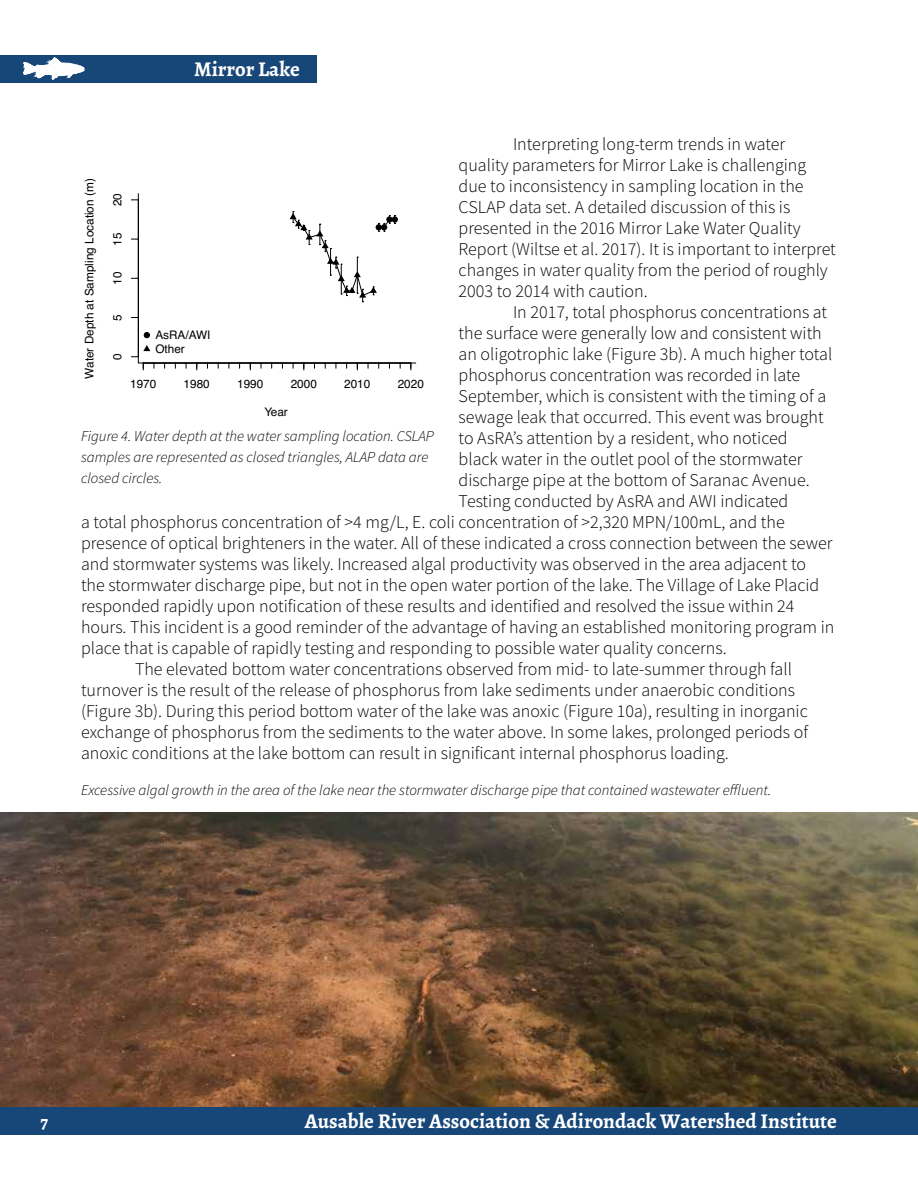
<style>
.page{position:relative;width:918px;height:1188px;background:#fff}
.page>*{position:absolute;margin:0;border:0;box-sizing:border-box;transform-origin:0 0}
.t1{font:700 21px "Alegreya";color:#fff}
.t2{font:300 18px/21px "Source Sans Pro";color:#000}
.t3{font:700 18px "Alegreya";color:#fff}
.t4{font:italic 300 15px/21px "Source Sans Pro";color:#000}
.t5{font:11.85px/14px "Helvetica";color:#000}
</style>
<div class="page">
<div style="left:0;top:55px;width:316px;height:28px;background:#174779"></div>
<svg style="left:24px;top:58px;width:60px;height:21px"></svg>
<div style="left:0;top:1107px;width:918px;height:28px;background:#174779"></div>
<svg style="left:138px;top:193px;width:278px;height:171px"></svg>
<svg style="left:290px;top:211px;width:108px;height:91px"></svg>
<hr style="left:143px;top:363px;width:268px;height:1px;background:#000">
<svg style="left:144px;top:332px;width:6px;height:6px"></svg>
<svg style="left:131px;top:345px;width:19px;height:12px"></svg>
<img style="left:0;top:812px;width:918px;height:295px">
<p class="t1" style="left:194px;top:56px;width:107px">Mirror Lake</p>
<p class="t2" style="left:459px;top:133px;width:379px;text-indent:54px">Interpreting long-term trends in water quality parameters for Mirror Lake is challenging due to inconsistency in sampling location in the CSLAP data set. A detailed discussion of this is presented in the 2016 Mirror Lake Water Quality Report (Wiltse et al. 2017). It is important to interpret changes in water quality from the period of roughly 2003 to 2014 with caution.</p>
<p class="t2" style="left:513px;top:301px;width:316px">In 2017, total phosphorus concentrations at</p>
<p class="t2" style="left:459px;top:322px;width:365px">the surface were generally low and consistent with</p>
<p class="t2" style="left:459px;top:343px;width:375px">an oligotrophic lake (Figure 3b). A much higher total</p>
<p class="t2" style="left:459px;top:364px;width:343px">phosphorus concentration was recorded in late</p>
<p class="t2" style="left:459px;top:385px;width:369px">September, which is consistent with the timing of a</p>
<p class="t2" style="left:459px;top:406px;width:367px">sewage leak that occurred. This event was brought</p>
<p class="t2" style="left:459px;top:427px;width:330px">to AsRA’s attention by a resident, who noticed</p>
<p class="t2" style="left:459px;top:448px;width:345px">black water in the outlet pool of the stormwater</p>
<p class="t2" style="left:459px;top:469px;width:353px">discharge pipe at the bottom of Saranac Avenue.</p>
<p class="t2" style="left:459px;top:490px;width:331px">Testing conducted by AsRA and AWI indicated</p>
<p class="t2" style="left:81px;top:511px;width:705px">a total phosphorus concentration of &gt;4 mg/L, E. coli concentration of &gt;2,320 MPN/100mL, and the</p>
<p class="t2" style="left:81px;top:532px;width:753px">presence of optical brighteners in the water. All of these indicated a cross connection between the sewer</p>
<p class="t2" style="left:81px;top:553px;width:727px">and stormwater systems was likely. Increased algal productivity was observed in the area adjacent to</p>
<p class="t2" style="left:81px;top:574px;width:740px">the stormwater discharge pipe, but not in the open water portion of the lake. The Village of Lake Placid</p>
<p class="t2" style="left:81px;top:595px;width:715px">responded rapidly upon notification of these results and identified and resolved the issue within 24</p>
<p class="t2" style="left:81px;top:616px;width:755px">hours. This incident is a good reminder of the advantage of having an established monitoring program in</p>
<p class="t2" style="left:81px;top:637px;width:647px">place that is capable of rapidly testing and responding to possible water quality concerns.</p>
<p class="t2" style="left:135px;top:658px;width:658px">The elevated bottom water concentrations observed from mid- to late-summer through fall</p>
<p class="t2" style="left:81px;top:679px;width:716px">turnover is the result of the release of phosphorus from lake sediments under anaerobic conditions</p>
<p class="t2" style="left:81px;top:700px;width:728px">(Figure 3b). During this period bottom water of the lake was anoxic (Figure 10a), resulting in inorganic</p>
<p class="t2" style="left:81px;top:721px;width:729px">exchange of phosphorus from the sediments to the water above. In some lakes, prolonged periods of</p>
<p class="t2" style="left:81px;top:742px;width:649px">anoxic conditions at the lake bottom can result in significant internal phosphorus loading.</p>
<p class="t5" style="left:83px;top:379px;width:202px;rotate:-90deg">Water Depth at Sampling Location (m)</p>
<p class="t5" style="left:111px;top:206px;width:15px;rotate:-90deg">20</p>
<p class="t5" style="left:111px;top:246px;width:15px;rotate:-90deg">15</p>
<p class="t5" style="left:111px;top:285px;width:15px;rotate:-90deg">10</p>
<p class="t5" style="left:111px;top:321px;width:8px;rotate:-90deg">5</p>
<p class="t5" style="left:155px;top:329px;width:57px">AsRA/AWI<br>Other</p>
<p class="t5" style="left:111px;top:360px;width:8px;rotate:-90deg">0</p>
<p class="t5" style="left:130px;top:377px;width:28px">1970</p>
<p class="t5" style="left:184px;top:377px;width:28px">1980</p>
<p class="t5" style="left:237px;top:377px;width:28px">1990</p>
<p class="t5" style="left:291px;top:377px;width:28px">2000</p>
<p class="t5" style="left:344px;top:377px;width:28px">2010</p>
<p class="t5" style="left:398px;top:377px;width:28px">2020</p>
<p class="t5" style="left:265px;top:405px;width:25px">Year</p>
<p class="t4" style="left:81px;top:426px;width:354px">Figure 4. Water depth at the water sampling location. CSLAP samples are represented as closed triangles, ALAP data are closed circles.</p>
<p class="t4" style="left:81px;top:779px;width:692px">Excessive algal growth in the area of the lake near the stormwater discharge pipe that contained wastewater effluent.</p>
<p class="t3" style="left:40px;top:1111px;width:9px">7</p>
<p class="t1" style="left:305px;top:1108px;width:534px">Ausable River Association &amp; Adirondack Watershed Institute</p>
</div>
